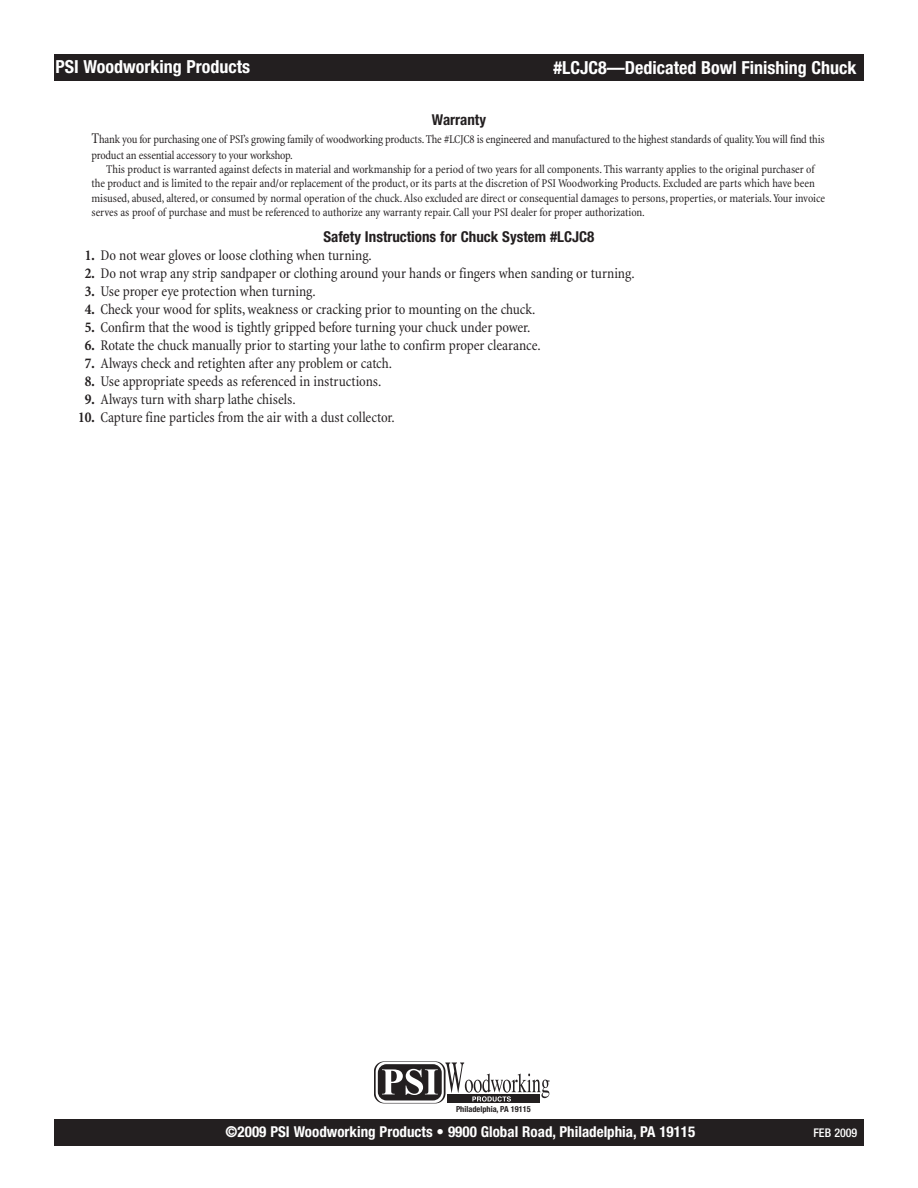
<style>
.page{position:relative;width:918px;height:1188px;background:#fff}
.page>*{position:absolute;margin:0;border:0;box-sizing:border-box;transform-origin:0 0}
.t1{font:700 condensed 18px "Helvetica Neue";color:#fff}
.t2{font:condensed 15px "Minion";letter-spacing:-.005em;color:#231f20}
.t3{font:700 condensed 15px "Helvetica Neue";color:#fff}
.t4{font:700 condensed 15px "Helvetica Neue";color:#231f20}
.t5{font:condensed 12px/14.4px "Minion";letter-spacing:-.01em;color:#231f20}
.t6{font:500 condensed 12px "Helvetica Neue";color:#fff}
.t7{font:700 condensed 8.25px "Helvetica Neue";color:#231f20}
.s1{font-size:15px}
.s2{font-weight:700}
</style>
<div class="page">
<div style="left:54px;top:54px;width:810px;height:27px;background:#231f20"></div>
<div style="left:54px;top:1119px;width:810px;height:27px;background:#231f20"></div>
<svg style="left:375px;top:1062px;width:70px;height:41px"></svg>
<div style="left:374px;top:1061px;width:71px;height:43px;border:1px solid #231f20;border-radius:10px"></div>
<div style="left:447px;top:1095px;width:93px;height:8px;background:#231f20"></div>
<svg style="left:378px;top:1062px;width:172px;height:40px"></svg>
<h1 class="t1" style="left:56px;top:60px;width:196px">PSI Woodworking Products</h1>
<h1 class="t1" style="left:553px;top:61px;width:305px">#LCJC8—Dedicated Bowl Finishing Chuck</h1>
<p class="t4" style="left:432px;top:114px;width:56px">Warranty</p>
<p class="t5" style="left:92px;top:132px;width:735px;line-height:15.9px"><span class="s1">T</span>hank you for purchasing one of PSI’s growing family of woodworking products. The #LCJC8 is engineered and manufactured to the highest standards of quality.You will find this product an essential accessory to your workshop.</p>
<p class="t5" style="left:92px;top:163px;width:735px;text-indent:15px">This product is warranted against defects in material and workmanship for a period of two years for all components. This warranty applies to the original purchaser of the product and is limited to the repair and/or replacement of the product, or its parts at the discretion of PSI Woodworking Products. Excluded are parts which have been misused, abused, altered, or consumed by normal operation of the chuck. Also excluded are direct or consequential damages to persons, properties, or materials.Your invoice serves as proof of purchase and must be referenced to authorize any warranty repair. Call your PSI dealer for proper authorization.</p>
<p class="t4" style="left:324px;top:231px;width:272px">Safety Instructions for Chuck System #LCJC8</p>
<p class="t2" style="left:85px;top:249px;width:289px"><span class="s2">1.</span> Do not wear gloves or loose clothing when turning.</p>
<p class="t2" style="left:85px;top:267px;width:551px"><span class="s2">2.</span> Do not wrap any strip sandpaper or clothing around your hands or fingers when sanding or turning.</p>
<p class="t2" style="left:85px;top:285px;width:233px"><span class="s2">3.</span> Use proper eye protection when turning.</p>
<p class="t2" style="left:85px;top:303px;width:452px"><span class="s2">4.</span> Check your wood for splits, weakness or cracking prior to mounting on the chuck.</p>
<p class="t2" style="left:85px;top:321px;width:447px"><span class="s2">5.</span> Confirm that the wood is tightly gripped before turning your chuck under power.</p>
<p class="t2" style="left:85px;top:339px;width:457px"><span class="s2">6.</span> Rotate the chuck manually prior to starting your lathe to confirm proper clearance.</p>
<p class="t2" style="left:85px;top:357px;width:309px"><span class="s2">7.</span> Always check and retighten after any problem or catch.</p>
<p class="t2" style="left:85px;top:375px;width:298px"><span class="s2">8.</span> Use appropriate speeds as referenced in instructions.</p>
<p class="t2" style="left:85px;top:393px;width:212px"><span class="s2">9.</span> Always turn with sharp lathe chisels.</p>
<p class="t2" style="left:78px;top:411px;width:318px"><span class="s2">10.</span> Capture fine particles from the air with a dust collector.</p>
<p class="t7" style="left:456px;top:1106px;width:76px">Ph ade ph a PA 19115</p>
<p class="t3" style="left:226px;top:1126px;width:471px">©2009 PSI Woodworking Products • 9900 Global Road, Philadelphia, PA 19115</p>
<p class="t6" style="left:813px;top:1128px;width:45px">FEB 2009</p>
</div>
